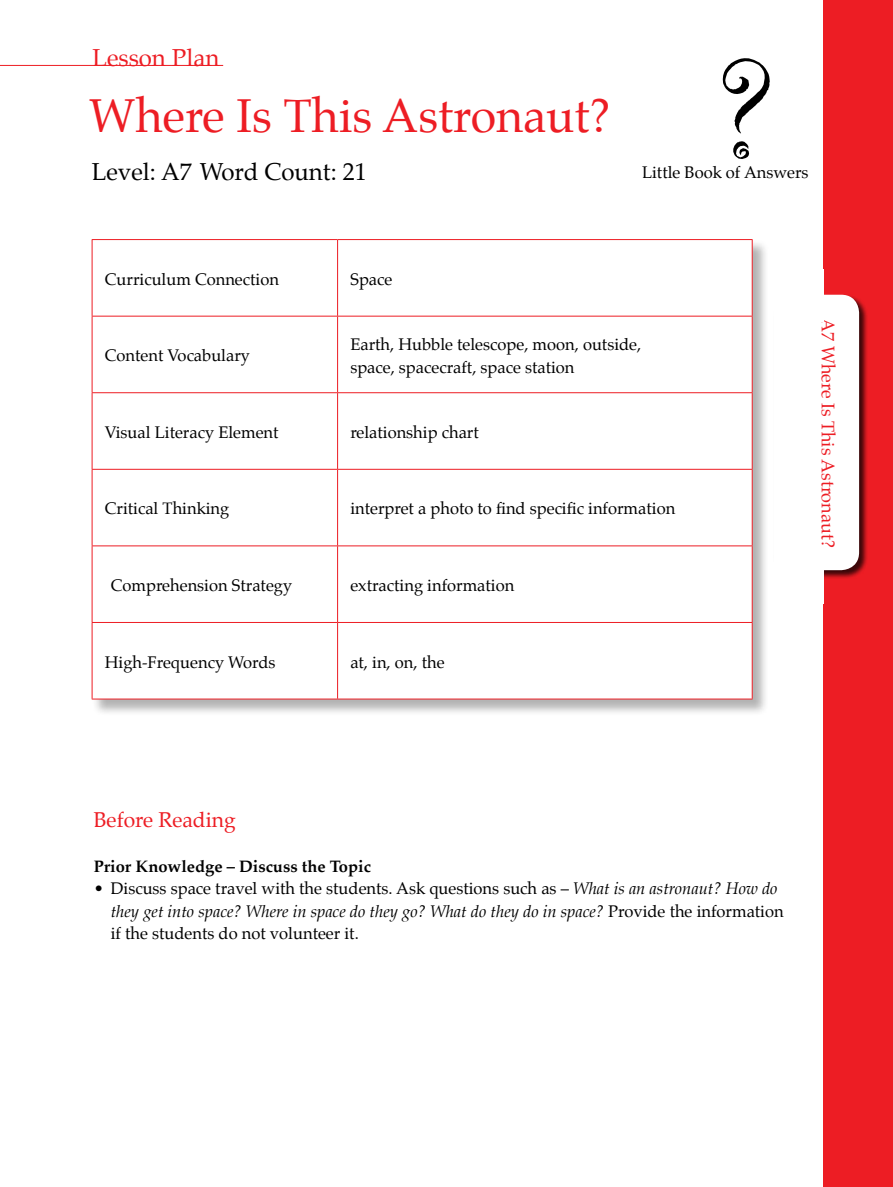
<style>
.page{position:relative;width:893px;height:1187px;background:#fff}
.page>*{position:absolute;margin:0;border:0;box-sizing:border-box;transform-origin:0 0}
.t1{font:150px "Party Let Plain";color:#000}
.t2{font:46.5px "Palatino";color:#ed1d24}
.t3{font:24px "Palatino";color:#000}
.t4{font:24px "Palatino";color:#ed1d24}
.t5{font:21px "Palatino";color:#ed1d24}
.t6{font:18px "Palatino";color:#ed1d24}
.t7{font:16.5px/22.5px "Palatino";color:#000}
.t8{font:700 16.5px "Palatino";color:#000}
.s1{font-style:italic}
</style>
<div class="page">
<div style="left:92px;top:239px;width:677px;height:477px;background:#000;opacity:.3"></div>
<svg style="left:93px;top:240px;width:244px;height:458px"></svg>
<svg style="left:338px;top:240px;width:414px;height:458px"></svg>
<hr style="left:92px;top:240px;width:1px;height:76px;background:#ed1d24">
<hr style="left:92px;top:316px;width:1px;height:76px;background:#ed1d24">
<hr style="left:92px;top:393px;width:1px;height:76px;background:#ed1d24">
<hr style="left:92px;top:469px;width:1px;height:76px;background:#ed1d24">
<hr style="left:92px;top:546px;width:1px;height:76px;background:#ed1d24">
<hr style="left:92px;top:622px;width:1px;height:76px;background:#ed1d24">
<hr style="left:92px;top:239px;width:246px;height:1px;background:#ed1d24">
<hr style="left:92px;top:316px;width:246px;height:1px;background:#ed1d24">
<hr style="left:92px;top:392px;width:246px;height:1px;background:#ed1d24">
<hr style="left:92px;top:469px;width:246px;height:1px;background:#ed1d24">
<hr style="left:92px;top:545px;width:246px;height:1px;background:#ed1d24">
<hr style="left:92px;top:622px;width:246px;height:1px;background:#ed1d24">
<hr style="left:337px;top:240px;width:1px;height:76px;background:#ed1d24">
<hr style="left:337px;top:316px;width:1px;height:76px;background:#ed1d24">
<hr style="left:337px;top:393px;width:1px;height:76px;background:#ed1d24">
<hr style="left:337px;top:469px;width:1px;height:76px;background:#ed1d24">
<hr style="left:337px;top:546px;width:1px;height:76px;background:#ed1d24">
<hr style="left:337px;top:622px;width:1px;height:76px;background:#ed1d24">
<hr style="left:338px;top:239px;width:415px;height:1px;background:#ed1d24">
<hr style="left:752px;top:240px;width:1px;height:76px;background:#ed1d24">
<hr style="left:752px;top:316px;width:1px;height:76px;background:#ed1d24">
<hr style="left:752px;top:393px;width:1px;height:76px;background:#ed1d24">
<hr style="left:752px;top:469px;width:1px;height:76px;background:#ed1d24">
<hr style="left:752px;top:546px;width:1px;height:76px;background:#ed1d24">
<hr style="left:752px;top:622px;width:1px;height:76px;background:#ed1d24">
<hr style="left:338px;top:316px;width:415px;height:1px;background:#ed1d24">
<hr style="left:338px;top:392px;width:415px;height:1px;background:#ed1d24">
<hr style="left:338px;top:469px;width:415px;height:1px;background:#ed1d24">
<hr style="left:338px;top:545px;width:415px;height:1px;background:#ed1d24">
<hr style="left:338px;top:622px;width:415px;height:1px;background:#ed1d24">
<hr style="left:92px;top:698px;width:246px;height:1px;background:#ed1d24">
<hr style="left:338px;top:698px;width:415px;height:1px;background:#ed1d24">
<div style="left:823px;top:0;width:70px;height:1186px;background:#ed1d24"></div>
<div style="left:773px;top:294px;width:95px;height:285px;background:#000;opacity:.75"></div>
<div style="left:773px;top:295px;width:86px;height:275px;background:#fff;border-radius:18px"></div>
<div style="left:774px;top:269px;width:49px;height:52px;background:#fff"></div>
<div style="left:774px;top:551px;width:49px;height:52px;background:#fff"></div>
<hr style="left:0;top:65px;width:223px;height:1px;background:#ed1d24">
<h3 class="t4" style="left:92px;top:37px;width:129px">Lesson Plan</h3>
<h1 class="t1" style="left:716px;top:18px;width:60px">?</h1>
<h2 class="t2" style="left:89px;top:77px;width:523px">Where Is This Astronaut?</h2>
<h3 class="t3" style="left:92px;top:151px;width:276px">Level: A7 Word Count: 21</h3>
<p class="t7" style="left:642px;top:161px;width:168px">Little Book of Answers</p>
<p class="t7" style="left:105px;top:268px;width:176px">Curriculum Connection</p>
<p class="t7" style="left:350px;top:268px;width:44px">Space</p>
<p class="t7" style="left:105px;top:344px;width:147px">Content Vocabulary</p>
<p class="t7" style="left:350px;top:333px;width:292px">Earth, Hubble telescope, moon, outside, space, spacecraft, space station</p>
<p class="t7" style="left:105px;top:421px;width:175px">Visual Literacy Element</p>
<p class="t7" style="left:350px;top:421px;width:130px">relationship chart</p>
<p class="t7" style="left:105px;top:497px;width:126px">Critical Thinking</p>
<p class="t7" style="left:350px;top:497px;width:326px">interpret a photo to find specific information</p>
<p class="t7" style="left:111px;top:574px;width:183px">Comprehension Strategy</p>
<p class="t7" style="left:350px;top:574px;width:166px">extracting information</p>
<p class="t7" style="left:105px;top:650px;width:172px">High-Frequency Words</p>
<p class="t7" style="left:350px;top:650px;width:96px">at, in, on, the</p>
<p class="t6" style="left:843px;top:318px;width:231px;rotate:90deg">A7 Where Is This Astronaut?</p>
<p class="t5" style="left:94px;top:802px;width:144px">Before Reading</p>
<p class="t8" style="left:94px;top:851px;width:279px">Prior Knowledge – Discuss the Topic</p>
<p class="t7" style="left:111px;top:877px;width:674px;text-indent:-17px">• Discuss space travel with the students. Ask questions such as – <span class="s1">What is an astronaut? How do they get into space? Where in space do they go? What do they do in space?</span> Provide the information if the students do not volunteer it.</p>
</div>
